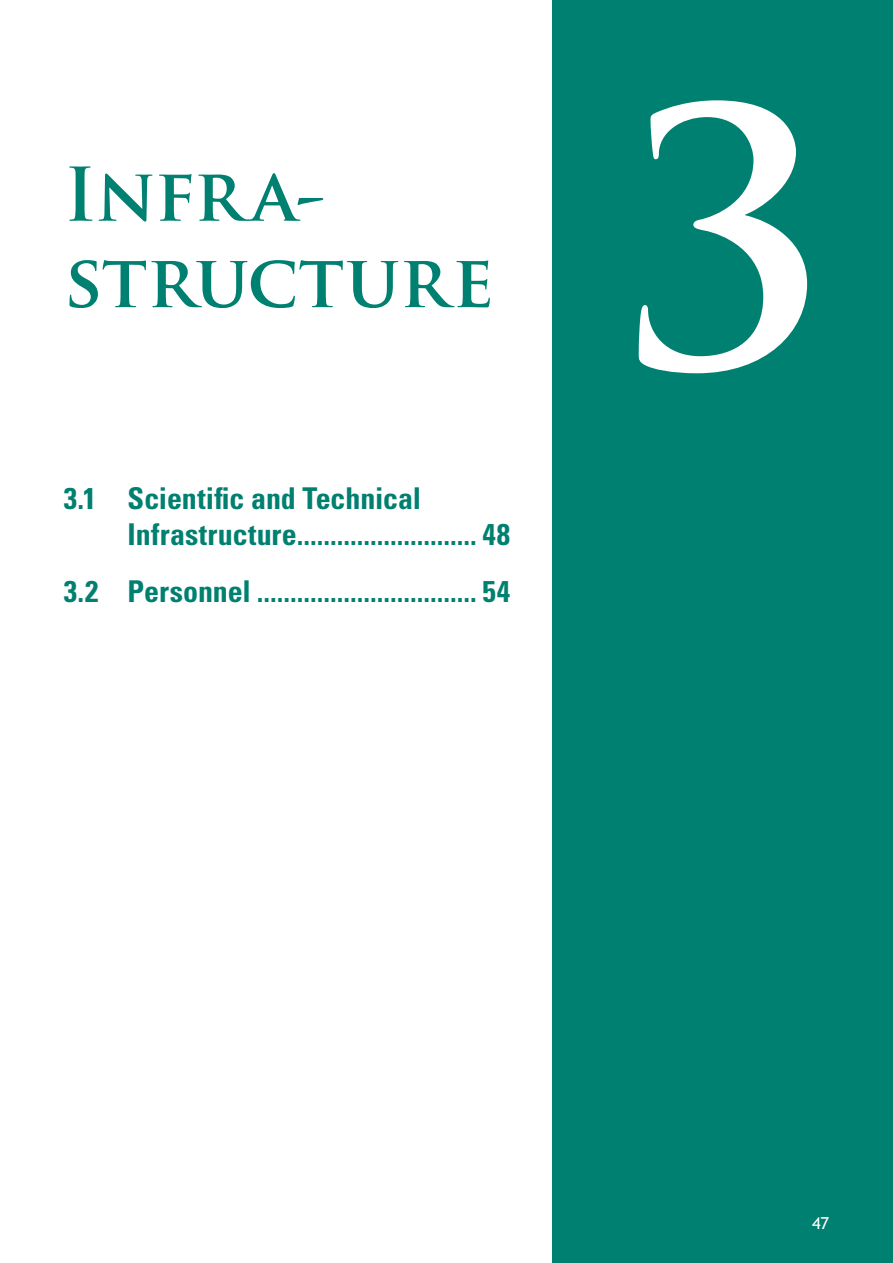
<style>
.page{position:relative;width:893px;height:1263px;background:#fff}
.page>*{position:absolute;margin:0;border:0;box-sizing:border-box;transform-origin:0 0}
.t1{font:700 348px "Trajan Pro";color:#fff}
.t2{font:700 72px/86.4px "Trajan Pro";letter-spacing:-.005em;color:#008070}
.t3{font:700 condensed 30px/36px "Univers";color:#008070}
.t4{font:16.5px "Trebuchet MS";color:#fff}
</style>
<div class="page">
<div style="left:553px;top:0;width:340px;height:1263px;background:#008070"></div>
<h2 class="t2" style="left:64px;top:152px;width:432px">Infra&shy;structure</h2>
<p class="t3" style="left:128px;top:480px;width:384px;text-indent:-64px">3.1 Scientific and Technical<br>Infrastructure........................... 48</p>
<p class="t3" style="left:64px;top:573px;width:448px">3.2 Personnel ................................. 54</p>
<h1 class="t1" style="left:618px;top:25px;width:210px">3</h1>
<p class="t4" style="left:812px;top:1213px;width:18px">47</p>
</div>
